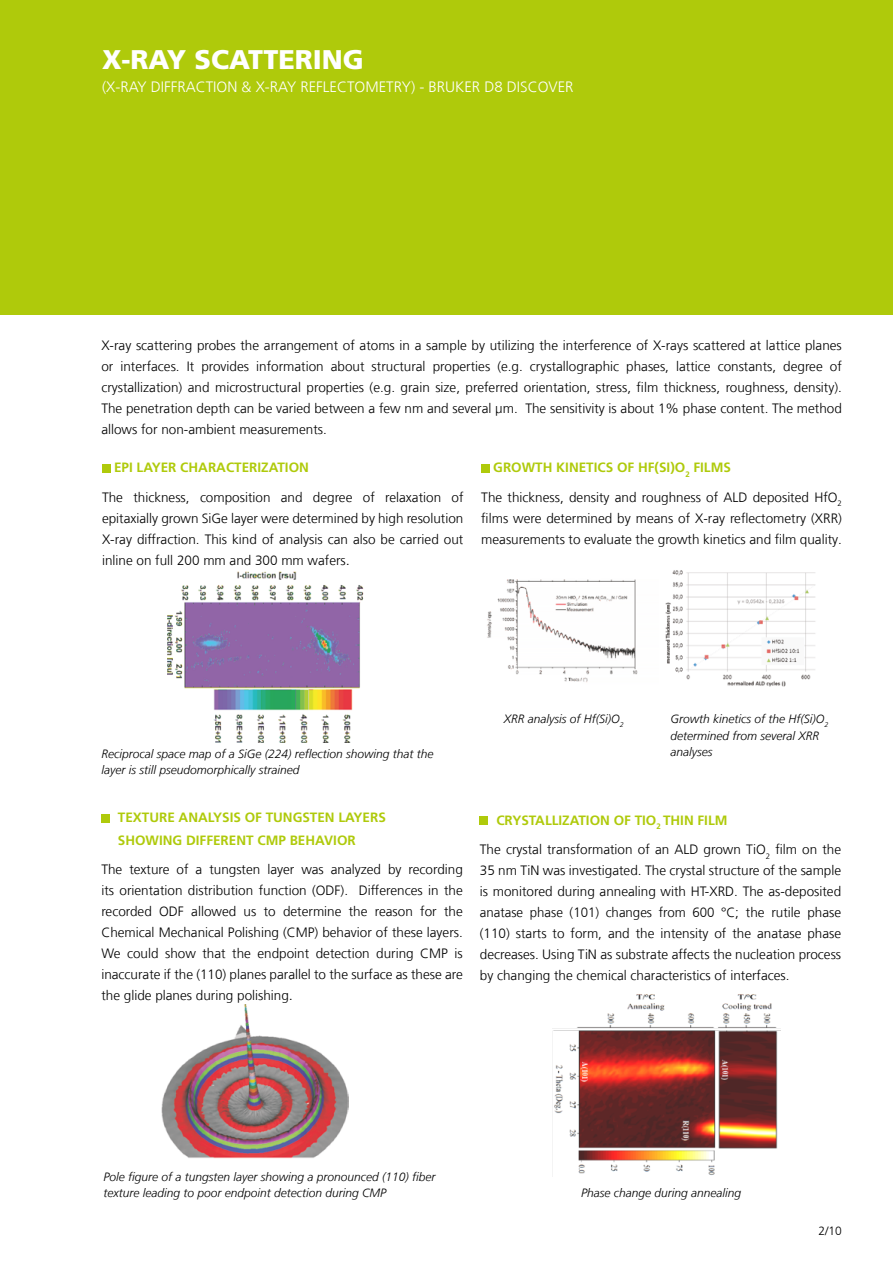
<style>
.page{position:relative;width:893px;height:1263px;background:#fff}
.page>*{position:absolute;margin:0;border:0;box-sizing:border-box;transform-origin:0 0}
.t1{font:900 27px "Frutiger LT Com";color:#fff}
.t2{font:300 15px "Frutiger LT Com";color:#fff}
.t3{font:300 13.5px/21px "Frutiger LT Com";color:#000;text-align:justify}
.t4{font:700 13.5px/22.5px "Frutiger LT Com";color:#afca0b}
.t5{font:italic 300 12px/16.5px "Frutiger LT Com";color:#000}
.t6{font:300 12px "Frutiger LT Com";color:#000}
.s1{font-size:15px}
.s2{font-weight:700;color:#afca0b}
</style>
<div class="page">
<div style="left:0;top:0;width:893px;height:315px;background:#afca0b"></div>
<img style="left:161px;top:1005px;width:188px;height:153px">
<div style="left:101px;top:814px;width:9px;height:8px;background:#afca0b"></div>
<div style="left:480px;top:816px;width:8px;height:9px;background:#afca0b"></div>
<img style="left:553px;top:994px;width:228px;height:182px">
<div style="left:481px;top:464px;width:9px;height:8px;background:#afca0b"></div>
<img style="left:167px;top:571px;width:197px;height:171px">
<div style="left:102px;top:464px;width:8px;height:8px;background:#afca0b"></div>
<img style="left:487px;top:579px;width:151px;height:104px">
<img style="left:665px;top:570px;width:151px;height:117px">
<h1 class="t1" style="left:102px;top:44px;width:263px">X-RAY SCATTERING</h1>
<p class="t2" style="left:102px;top:78px;width:473px">(X-RAY DIFFRACTION &amp; X-RAY REFLECTOMETRY) - BRUKER D8 DISCOVER</p>
<p class="t3" style="left:101px;top:335px;width:742px">X-ray scattering probes the arrangement of atoms in a sample by utilizing the interference of X-rays scattered at lattice planes or interfaces. It provides information about structural properties (e.g. crystallographic phases, lattice constants, degree of crystallization) and microstructural properties (e.g. grain size, preferred orientation, stress, film thickness, roughness, density).<br>The penetration depth can be varied between a few nm and several µm. The sensitivity is about 1% phase content. The method allows for non-ambient measurements.</p>
<p class="t4" style="left:114px;top:456px;width:196px">EPI LAYER CHARACTERIZATION</p>
<p class="t3" style="left:102px;top:487px;width:363px">The thickness, composition and degree of relaxation of epitaxially grown SiGe layer were determined by high resolution X-ray diffraction. This kind of analysis can also be carried out inline on full 200 mm and 300 mm wafers<span class="s1">.</span></p>
<p class="t3" style="left:481px;top:453px;width:362px;line-height:29.5px;text-indent:12px"><span class="s2">GROWTH KINETICS OF HF(SI)O</span><sub>2</sub> <span class="s2">FILMS<br></span>The thickness, density and roughness of ALD deposited HfO<sub>2</sub></p>
<p class="t3" style="left:481px;top:508px;width:362px">films were determined by means of X-ray reflectometry (XRR) measurements to evaluate the growth kinetics and film quality.</p>
<p class="t5" style="left:101px;top:745px;width:334px">Reciprocal space map of a SiGe (224) reflection showing that the layer is still pseudomorphically strained</p>
<p class="t4" style="left:118px;top:806px;width:269px">TEXTURE ANALYSIS OF TUNGSTEN LAYERS<br>SHOWING DIFFERENT CMP BEHAVIOR</p>
<p class="t3" style="left:101px;top:859px;width:363px">The texture of a tungsten layer was analyzed by recording its orientation distribution function (ODF). Differences in the recorded ODF allowed us to determine the reason for the Chemical Mechanical Polishing (CMP) behavior of these layers.<br>We could show that the endpoint detection during CMP is inaccurate if the (110) planes parallel to the surface as these are the glide planes during polishing<span class="s1">.</span></p>
<p class="t5" style="left:504px;top:711px;width:121px">XRR analysis of Hf(Si)O<sub>2</sub></p>
<p class="t5" style="left:670px;top:711px;width:159px">Growth kinetics of the Hf(Si)O<sub>2 </sub>determined from several XRR analyses</p>
<p class="t3" style="left:480px;top:805px;width:363px;line-height:29.5px;text-indent:16px"><span class="s2">CRYSTALLIZATION OF TIO</span><sub>2</sub> <span class="s2">THIN FILM<br></span>The crystal transformation of an ALD grown TiO<sub>2</sub> film on the</p>
<p class="t3" style="left:480px;top:860px;width:363px">35 nm TiN was investigated. The crystal structure of the sample is monitored during annealing with HT-XRD. The as-deposited anatase phase (101) changes from 600 °C; the rutile phase (110) starts to form, and the intensity of the anatase phase decreases. Using TiN as substrate affects the nucleation process by changing the chemical characteristics of interfaces.</p>
<p class="t5" style="left:103px;top:1168px;width:334px">Pole figure of a tungsten layer showing a pronounced (110) fiber texture leading to poor endpoint detection during CMP</p>
<p class="t5" style="left:581px;top:1184px;width:162px">Phase change during annealing</p>
<p class="t6" style="left:819px;top:1224px;width:25px">2/10</p>
</div>
